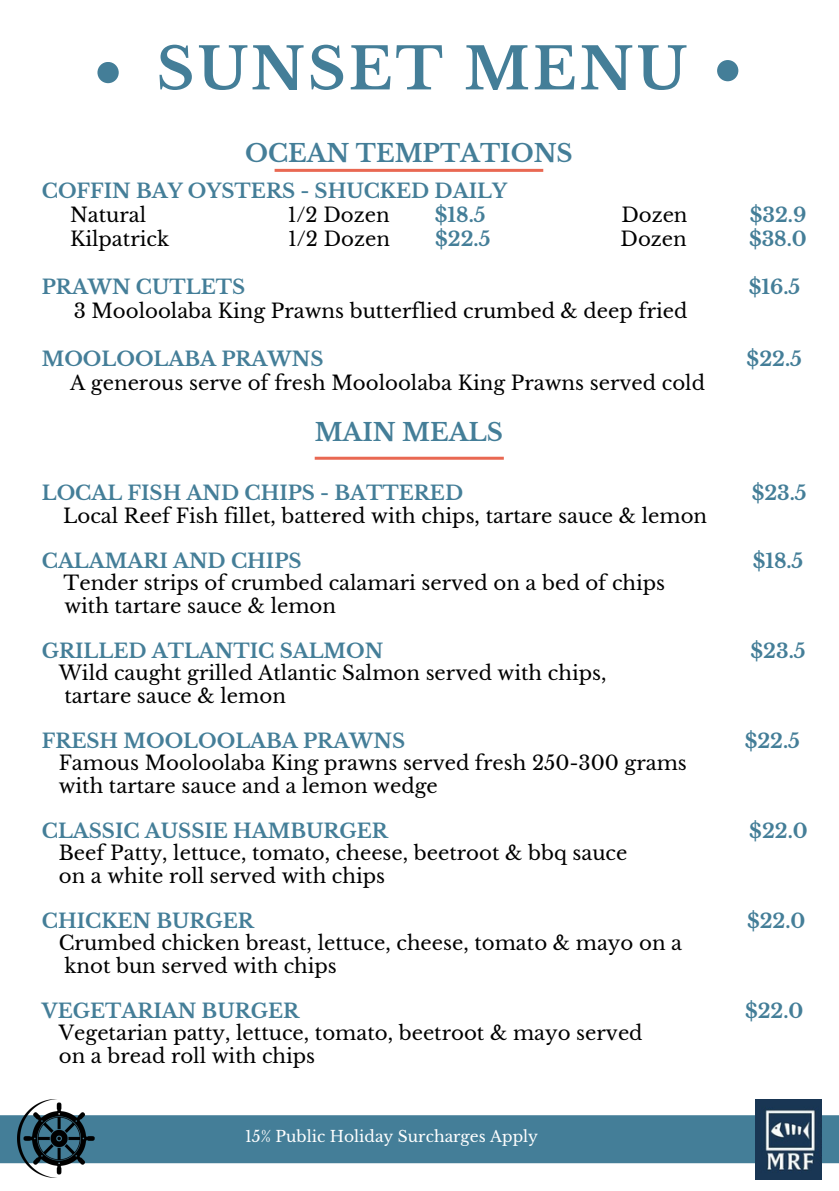
<style>
.page{position:relative;width:839px;height:1191px;background:#fff}
.page>*{position:absolute;margin:0;border:0;box-sizing:border-box;transform-origin:0 0}
.t1{font:700 57.4px "Libre Baskerville";letter-spacing:.05em;color:#447e98}
.t2{font:700 24.4px "Libre Baskerville";color:#447e98}
.t3{font:19.8px "Libre Baskerville";color:#000}
.t4{font:700 19.8px "Libre Baskerville";color:#447e98}
.t5{font:15.4px "Libre Baskerville";color:#fff}
</style>
<div class="page">
<div style="left:0;top:1115px;width:838px;height:48px;background:#447e98"></div>
<img style="left:755px;top:1100px;width:66px;height:79px">
<div style="left:97px;top:62px;width:22px;height:21px;background:#447e98;border-radius:50%"></div>
<div style="left:717px;top:60px;width:21px;height:21px;background:#447e98;border-radius:50%"></div>
<img style="left:18px;top:1100px;width:79px;height:78px">
<hr style="left:274px;top:169px;width:269px;height:3px;background:#e96852">
<hr style="left:315px;top:457px;width:189px;height:3px;background:#e96852">
<p class="t1" style="left:156px;top:34px;width:532px">SUNSET MENU</p>
<p class="t2" style="left:245px;top:138px;width:329px">OCEAN TEMPTATIONS</p>
<p class="t4" style="left:42px;top:179px;width:466px">COFFIN BAY OYSTERS - SHUCKED DAILY</p>
<p class="t3" style="left:70px;top:203px;width:78px">Natural</p>
<p class="t3" style="left:288px;top:203px;width:103px">1/2 Dozen</p>
<p class="t4" style="left:435px;top:203px;width:52px">$18.5</p>
<p class="t3" style="left:621px;top:203px;width:68px">Dozen</p>
<p class="t4" style="left:749px;top:203px;width:58px">$32.9</p>
<p class="t3" style="left:70px;top:227px;width:101px">Kilpatrick</p>
<p class="t3" style="left:288px;top:227px;width:103px">1/2 Dozen</p>
<p class="t4" style="left:435px;top:227px;width:57px">$22.5</p>
<p class="t3" style="left:620px;top:227px;width:68px">Dozen</p>
<p class="t4" style="left:749px;top:227px;width:59px">$38.0</p>
<p class="t4" style="left:42px;top:275px;width:205px">PRAWN CUTLETS</p>
<p class="t4" style="left:748px;top:275px;width:53px">$16.5</p>
<p class="t3" style="left:74px;top:299px;width:615px">3 Mooloolaba King Prawns butterflied crumbed &amp; deep fried</p>
<p class="t4" style="left:42px;top:347px;width:283px">MOOLOOLABA PRAWNS</p>
<p class="t4" style="left:746px;top:347px;width:57px">$22.5</p>
<p class="t3" style="left:70px;top:371px;width:636px">A generous serve of fresh Mooloolaba King Prawns served cold</p>
<p class="t2" style="left:315px;top:417px;width:190px">MAIN MEALS</p>
<p class="t4" style="left:42px;top:481px;width:423px">LOCAL FISH AND CHIPS - BATTERED</p>
<p class="t4" style="left:751px;top:481px;width:56px">$23.5</p>
<p class="t3" style="left:63px;top:504px;width:645px">Local Reef Fish fillet, battered with chips, tartare sauce &amp; lemon</p>
<p class="t4" style="left:42px;top:549px;width:261px">CALAMARI AND CHIPS</p>
<p class="t4" style="left:752px;top:549px;width:52px">$18.5</p>
<p class="t3" style="left:64px;top:571px;width:603px">Tender strips of crumbed calamari served on a bed of chips</p>
<p class="t3" style="left:64px;top:594px;width:273px">with tartare sauce &amp; lemon</p>
<p class="t4" style="left:42px;top:639px;width:343px">GRILLED ATLANTIC SALMON</p>
<p class="t4" style="left:750px;top:639px;width:56px">$23.5</p>
<p class="t3" style="left:59px;top:661px;width:549px">Wild caught grilled Atlantic Salmon served with chips,</p>
<p class="t3" style="left:64px;top:684px;width:223px">tartare sauce &amp; lemon</p>
<p class="t4" style="left:42px;top:729px;width:365px">FRESH MOOLOOLABA PRAWNS</p>
<p class="t4" style="left:744px;top:729px;width:57px">$22.5</p>
<p class="t3" style="left:59px;top:751px;width:629px">Famous Mooloolaba King prawns served fresh 250-300 grams</p>
<p class="t3" style="left:59px;top:774px;width:380px">with tartare sauce and a lemon wedge</p>
<p class="t4" style="left:42px;top:819px;width:347px">CLASSIC AUSSIE HAMBURGER</p>
<p class="t4" style="left:749px;top:819px;width:60px">$22.0</p>
<p class="t3" style="left:59px;top:841px;width:570px">Beef Patty, lettuce, tomato, cheese, beetroot &amp; bbq sauce</p>
<p class="t3" style="left:59px;top:864px;width:328px">on a white roll served with chips</p>
<p class="t4" style="left:42px;top:909px;width:214px">CHICKEN BURGER</p>
<p class="t4" style="left:747px;top:909px;width:60px">$22.0</p>
<p class="t3" style="left:59px;top:931px;width:625px">Crumbed chicken breast, lettuce, cheese, tomato &amp; mayo on a</p>
<p class="t3" style="left:64px;top:954px;width:274px">knot bun served with chips</p>
<p class="t4" style="left:42px;top:999px;width:259px">VEGETARIAN BURGER</p>
<p class="t4" style="left:745px;top:999px;width:60px">$22.0</p>
<p class="t3" style="left:59px;top:1021px;width:585px">Vegetarian patty, lettuce, tomato, beetroot &amp; mayo served</p>
<p class="t3" style="left:59px;top:1044px;width:258px">on a bread roll with chips</p>
<p class="t5" style="left:245px;top:1128px;width:294px">15% Public Holiday Surcharges Apply</p>
</div>
